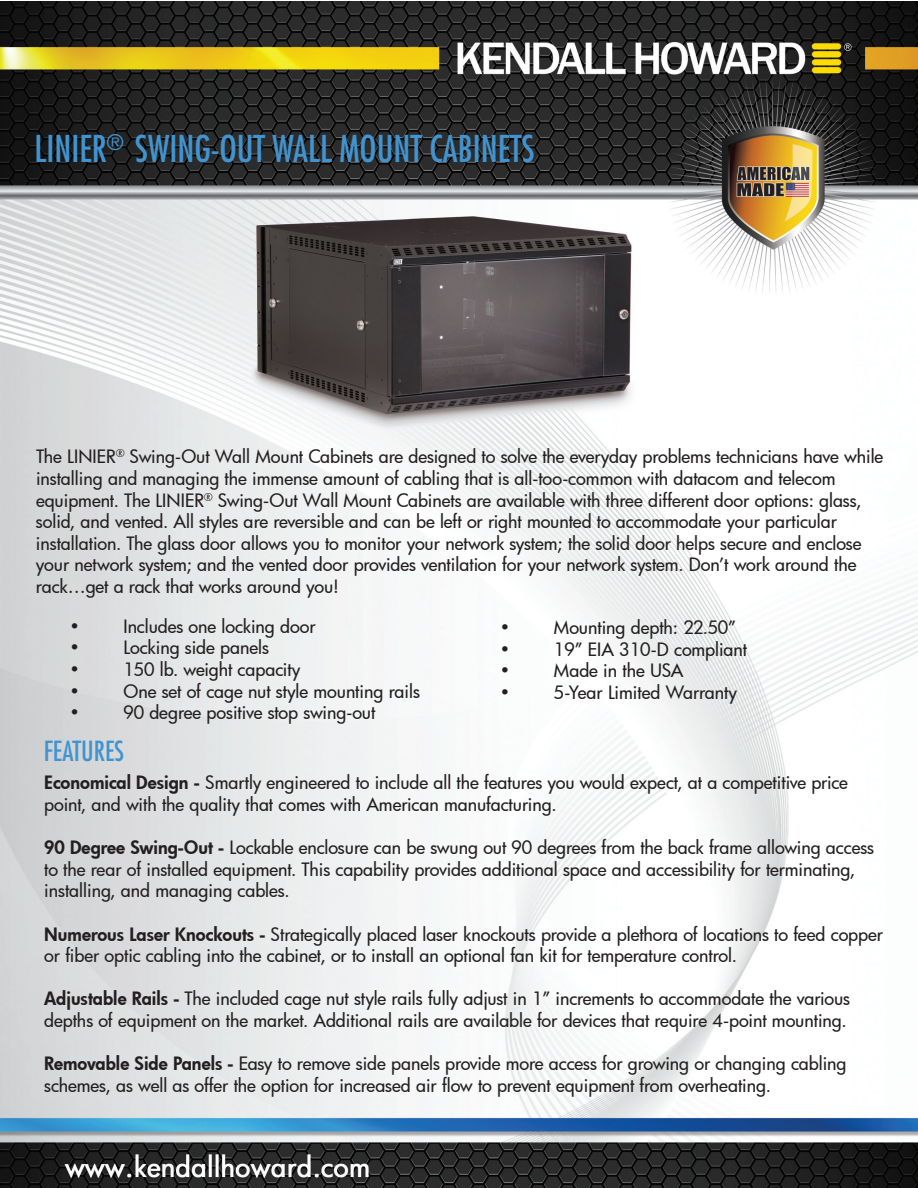
<style>
.page{position:relative;width:918px;height:1188px;background:#fff}
.page>*{position:absolute;margin:0;border:0;box-sizing:border-box;transform-origin:0 0}
.t1{font:condensed 36px "Futura Std";color:#4194d0}
.t2{font:condensed 27px "Futura Std";color:#4194d0}
.t3{font:500 18px/21.6px "Futura";letter-spacing:-.005em;color:#231f20}
.s1{font-weight:800}
</style>
<div class="page">
<img style="left:0;top:2px;width:918px;height:1186px">
<img style="left:226px;top:76px;width:432px;height:432px">
<h1 class="t1" style="left:34px;top:127px;width:502px">LINIER<sup>®</sup> SWING-OUT WALL MOUNT CABINETS</h1>
<p class="t3" style="left:36px;top:446px;width:849px">The LINIER<sup>®</sup> Swing-Out Wall Mount Cabinets are designed to solve the everyday problems technicians have while installing and managing the immense amount of cabling that is all-too-common with datacom and telecom equipment. The LINIER<sup>®</sup> Swing-Out Wall Mount Cabinets are available with three different door options: glass, solid, and vented. All styles are reversible and can be left or right mounted to accommodate your particular installation. The glass door allows you to monitor your network system; the solid door helps secure and enclose your network system; and the vented door provides ventilation for your network system. Don’t work around the rack…get a rack that works around you!</p>
<p class="t3" style="left:69px;top:615px;width:12px">•</p>
<p class="t3" style="left:123px;top:615px;width:194px">Includes one locking door</p>
<p class="t3" style="left:69px;top:637px;width:12px">•</p>
<p class="t3" style="left:123px;top:637px;width:147px">Locking side panels</p>
<p class="t3" style="left:69px;top:658px;width:12px">•</p>
<p class="t3" style="left:123px;top:658px;width:179px">150 lb. weight capacity</p>
<p class="t3" style="left:69px;top:680px;width:12px">•</p>
<p class="t3" style="left:123px;top:680px;width:298px">One set of cage nut style mounting rails</p>
<p class="t3" style="left:69px;top:701px;width:12px">•</p>
<p class="t3" style="left:123px;top:701px;width:253px">90 degree positive stop swing-out</p>
<h2 class="t2" style="left:44px;top:735px;width:82px">FEATURES</h2>
<p class="t3" style="left:500px;top:616px;width:12px">•</p>
<p class="t3" style="left:554px;top:616px;width:184px">Mounting depth: 22.50”</p>
<p class="t3" style="left:500px;top:638px;width:12px">•</p>
<p class="t3" style="left:554px;top:638px;width:195px">19” EIA 310-D compliant</p>
<p class="t3" style="left:500px;top:660px;width:12px">•</p>
<p class="t3" style="left:554px;top:660px;width:131px">Made in the USA</p>
<p class="t3" style="left:500px;top:681px;width:12px">•</p>
<p class="t3" style="left:554px;top:681px;width:185px">5-Year Limited Warranty</p>
<p class="t3" style="left:44px;top:772px;width:805px"><span class="s1">Economical Design -</span> Smartly engineered to include all the features you would expect, at a competitive price point, and with the quality that comes with American manufacturing.</p>
<p class="t3" style="left:44px;top:836px;width:831px"><span class="s1">90 Degree Swing-Out -</span> Lockable enclosure can be swung out 90 degrees from the back frame allowing access to the rear of installed equipment. This capability provides additional space and accessibility for terminating, installing, and managing cables.</p>
<p class="t3" style="left:44px;top:923px;width:840px"><span class="s1">Numerous Laser Knockouts -</span> Strategically placed laser knockouts provide a plethora of locations to feed copper or fiber optic cabling into the cabinet, or to install an optional fan kit for temperature control.</p>
<p class="t3" style="left:44px;top:988px;width:807px"><span class="s1">Adjustable Rails -</span> The included cage nut style rails fully adjust in 1” increments to accommodate the various depths of equipment on the market. Additional rails are available for devices that require 4-point mounting.</p>
<p class="t3" style="left:44px;top:1052px;width:804px"><span class="s1">Removable Side Panels -</span> Easy to remove side panels provide more access for growing or changing cabling schemes, as well as offer the option for increased air flow to prevent equipment from overheating.</p>
</div>
